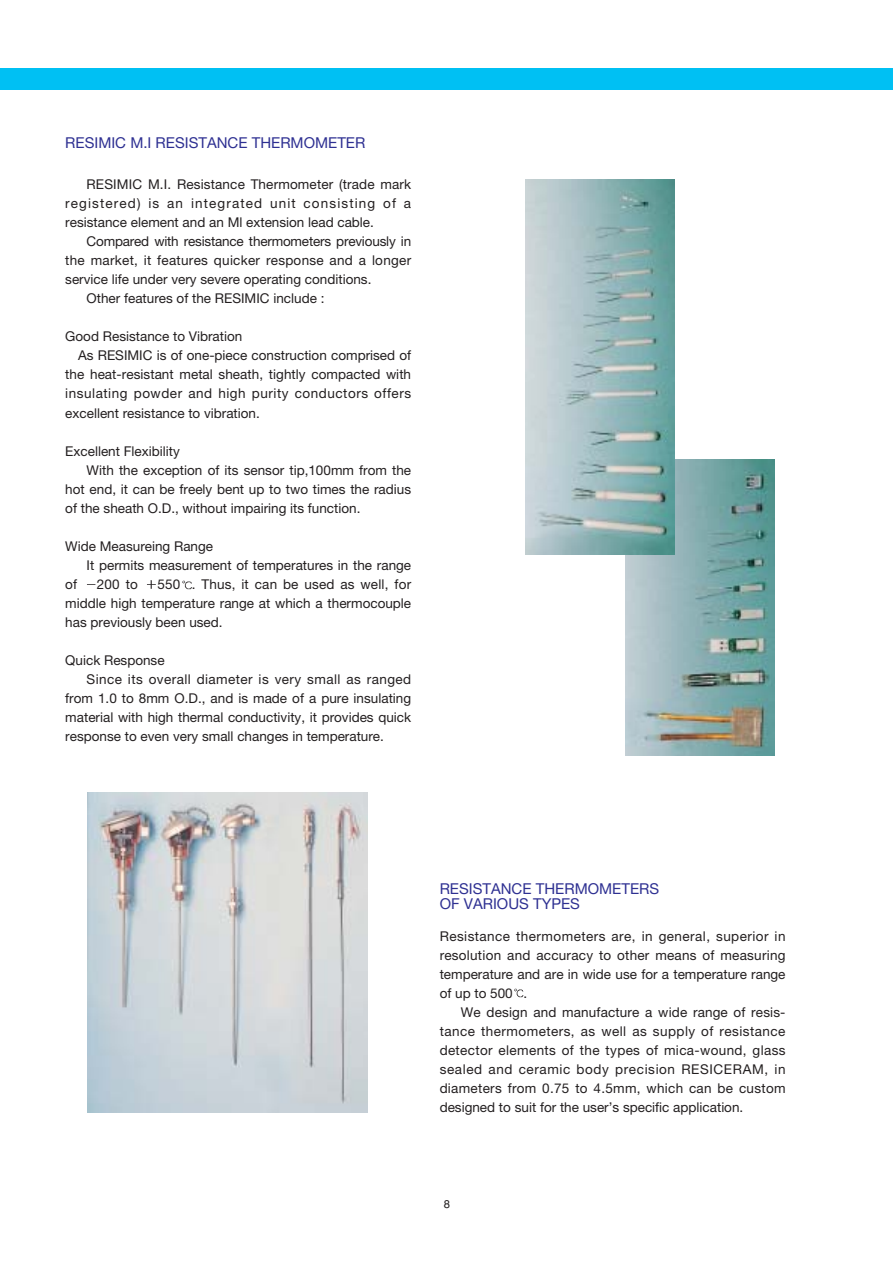
<style>
.page{position:relative;width:893px;height:1262px;background:#fff}
.page>*{position:absolute;margin:0;border:0;box-sizing:border-box;transform-origin:0 0}
.t1{font:15px/15px "Helvetica Neue";color:#2e3092}
.t2{font:13.5px/19px "Helvetica Neue";color:#231f20;text-align:justify}
.t3{font:13.5px "Helvetica Neue";letter-spacing:.02em;color:#231f20}
.t4{font:13.5px "Helvetica Neue";letter-spacing:.04em;color:#231f20}
.t5{font:13.5px "Helvetica Neue";letter-spacing:.03em;color:#231f20}
.t6{font:11.25px "Helvetica";color:#231f20}
</style>
<div class="page">
<img style="left:147px;top:580px;width:9px;height:9px">
<img style="left:182px;top:580px;width:10px;height:10px">
<img style="left:514px;top:988px;width:10px;height:10px">
<div style="left:0;top:68px;width:892px;height:21px;background:#00c0f3"></div>
<img style="left:88px;top:793px;width:279px;height:319px">
<img style="left:625px;top:459px;width:149px;height:296px">
<img style="left:525px;top:180px;width:149px;height:374px">
<p class="t1" style="left:65px;top:137px;width:301px">RESIMIC M.I RESISTANCE THERMOMETER</p>
<p class="t2" style="left:65px;top:176px;width:347px;text-indent:21px">RESIMIC M.I. Resistance Thermometer (trade mark registered) is an integrated unit consisting of a resistance element and an Ml extension lead cable.</p>
<p class="t2" style="left:87px;top:233px;width:326px">Compared with resistance thermometers previously in</p>
<p class="t3" style="left:65px;top:255px;width:347px">the market, it features quicker response and a longer</p>
<p class="t2" style="left:65px;top:271px;width:307px">service life under very severe operating conditions.</p>
<p class="t2" style="left:87px;top:290px;width:239px">Other features of the RESIMIC include :</p>
<p class="t2" style="left:65px;top:328px;width:178px">Good Resistance to Vibration</p>
<p class="t2" style="left:78px;top:347px;width:334px">As RESIMIC is of one-piece construction comprised of</p>
<p class="t2" style="left:65px;top:366px;width:347px">the heat-resistant metal sheath, tightly compacted with</p>
<p class="t4" style="left:65px;top:389px;width:347px">insulating powder and high purity conductors offers</p>
<p class="t2" style="left:65px;top:404px;width:196px">excellent resistance to vibration.</p>
<p class="t2" style="left:65px;top:442px;width:116px">Excellent Flexibility</p>
<p class="t2" style="left:87px;top:461px;width:326px">With the exception of its sensor tip,100mm from the</p>
<p class="t2" style="left:65px;top:481px;width:347px">hot end, it can be freely bent up to two times the radius</p>
<p class="t2" style="left:65px;top:500px;width:297px">of the sheath O.D., without impairing its function.</p>
<p class="t2" style="left:65px;top:538px;width:149px">Wide Measureing Range</p>
<p class="t2" style="left:87px;top:557px;width:326px">It permits measurement of temperatures in the range</p>
<p class="t2" style="left:65px;top:576px;width:13px">of</p>
<p class="t2" style="left:97px;top:576px;width:43px">200 to</p>
<p class="t2" style="left:65px;top:576px;width:347px;text-indent:92px">550 . Thus, it can be used as well, for middle high temperature range at which a thermocouple has previously been used.</p>
<p class="t2" style="left:65px;top:652px;width:101px">Quick Response</p>
<p class="t5" style="left:87px;top:674px;width:326px">Since its overall diameter is very small as ranged</p>
<p class="t2" style="left:65px;top:690px;width:347px">from 1.0 to 8mm O.D., and is made of a pure insulating</p>
<p class="t2" style="left:65px;top:709px;width:347px">material with high thermal conductivity, it provides quick</p>
<p class="t2" style="left:65px;top:728px;width:320px">response to even very small changes in temperature.</p>
<p class="t1" style="left:439px;top:882px;width:221px">RESISTANCE THERMOMETERS<br>OF VARIOUS TYPES</p>
<p class="t2" style="left:439px;top:927px;width:347px">Resistance thermometers are, in general, superior in resolution and accuracy to other means of measuring temperature and are in wide use for a temperature range of up to 500 .</p>
<p class="t2" style="left:439px;top:1003px;width:347px;text-indent:21px">We design and manufacture a wide range of resis&shy;tance thermometers, as well as supply of resistance detector elements of the types of mica-wound, glass sealed and ceramic body precision RESICERAM, in diameters from 0.75 to 4.5mm, which can be custom designed to suit for the user’s specific application.</p>
<p class="t6" style="left:444px;top:1199px;width:8px">8</p>
</div>
